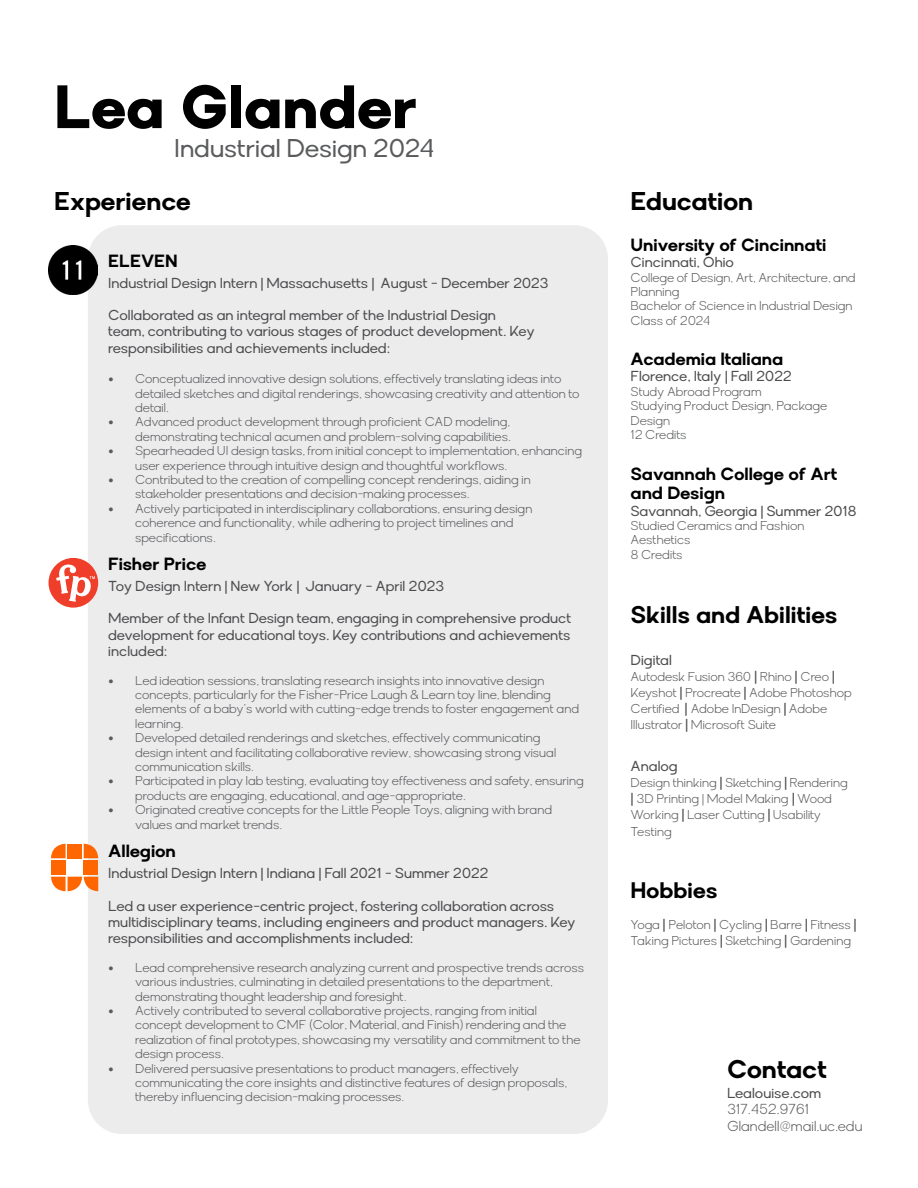
<style>
.page{position:relative;width:918px;height:1188px;background:#fff}
.page>*{position:absolute;margin:0;border:0;box-sizing:border-box;transform-origin:0 0}
.t1{font:700 57px "Solen";letter-spacing:-.015em;color:#000}
.t2{font:600 24px "Solen";letter-spacing:-.015em;color:#000}
.t3{font:24px "Solen";color:#5a5b5d}
.t4{font:600 22.5px "Solen";color:#000}
.t5{font:600 21px "Solen";letter-spacing:-.01em;color:#000}
.t6{font:600 16.5px/19.8px "Solen";letter-spacing:-.005em;color:#000}
.t7{font:13.5px/16.2px "Solen";color:#4d4d4f}
.t8{font:300 13.5px/16.2px "Solen";letter-spacing:.005em;color:#5a5b5d}
.t9{font:300 12px/14.4px "Solen";color:#5a5b5d}
.s1{font-weight:400;font-size:13.5px;color:#4d4d4f}
</style>
<div class="page">
<div style="left:88px;top:225px;width:520px;height:909px;background:#ececed;border-radius:34px"></div>
<div style="left:51px;top:860px;width:15px;height:15px;background:#f60"></div>
<div style="left:68px;top:844px;width:14px;height:14px;background:#f60"></div>
<div style="left:84px;top:860px;width:14px;height:15px;background:#f60"></div>
<svg style="left:51px;top:844px;width:15px;height:14px"></svg>
<svg style="left:51px;top:877px;width:47px;height:14px"></svg>
<svg style="left:84px;top:844px;width:14px;height:14px"></svg>
<div style="left:48px;top:558px;width:50px;height:50px;background:#ef3e29;border-radius:50%"></div>
<svg style="left:56px;top:564px;width:39px;height:38px"></svg>
<img style="left:49px;top:246px;width:48px;height:48px">
<h1 class="t1" style="left:54px;top:54px;width:365px">Lea Glander</h1>
<h2 class="t3" style="left:174px;top:126px;width:262px">Industrial Design 2024</h2>
<h2 class="t2" style="left:54px;top:178px;width:139px">Experience</h2>
<h3 class="t6" style="left:108px;top:251px;width:71px">ELEVEN</h3>
<p class="t7" style="left:108px;top:274px;width:442px">Industrial Design Intern | Massachusetts | August - December 2023</p>
<p class="t7" style="left:108px;top:307px;width:428px">Collaborated as an integral member of the Industrial Design team, contributing to various stages of product development. Key responsibilities and achievements included:</p>
<p class="t9" style="left:135px;top:371px;width:446px;text-indent:-27px">• Conceptualized innovative design solutions, effectively translating ideas into detailed sketches and digital renderings, showcasing creativity and attention to detail.</p>
<p class="t9" style="left:108px;top:414px;width:404px;text-align:right">• Advanced product development through proficient CAD modeling, demonstrating technical acumen and problem-solving capabilities.</p>
<p class="t9" style="left:135px;top:443px;width:448px;text-indent:-27px">• Spearheaded UI design tasks, from initial concept to implementation, enhancing user experience through intuitive design and thoughtful workflows.</p>
<p class="t9" style="left:135px;top:472px;width:397px;text-indent:-27px">• Contributed to the creation of compelling concept renderings, aiding in stakeholder presentations and decision-making processes.</p>
<p class="t9" style="left:135px;top:501px;width:399px;text-indent:-27px">• Actively participated in interdisciplinary collaborations, ensuring design coherence and functionality, while adhering to project timelines and specifications.</p>
<h3 class="t6" style="left:108px;top:554px;width:100px">Fisher Price</h3>
<p class="t7" style="left:108px;top:578px;width:337px">Toy Design Intern | New York | January - April 2023</p>
<p class="t7" style="left:108px;top:610px;width:465px;text-align:justify">Member of the Infant Design team, engaging in comprehensive product development for educational toys. Key contributions and achievements included:</p>
<p class="t9" style="left:135px;top:673px;width:445px;text-indent:-27px">• Led ideation sessions, translating research insights into innovative design concepts, particularly for the Fisher-Price Laugh &amp; Learn toy line, blending elements of a baby’s world with cutting-edge trends to foster engagement and learning.</p>
<p class="t9" style="left:135px;top:730px;width:422px;text-indent:-27px">• Developed detailed renderings and sketches, effectively communicating design intent and facilitating collaborative review, showcasing strong visual communication skills.</p>
<p class="t9" style="left:135px;top:773px;width:450px;text-indent:-27px">• Participated in play lab testing, evaluating toy effectiveness and safety, ensuring products are engaging, educational, and age-appropriate.</p>
<p class="t9" style="left:135px;top:802px;width:418px;text-indent:-27px">• Originated creative concepts for the Little People Toys, aligning with brand values and market trends.</p>
<h3 class="t6" style="left:108px;top:841px;width:69px">Allegion</h3>
<p class="t7" style="left:108px;top:865px;width:382px">Industrial Design Intern | Indiana | Fall 2021 - Summer 2022</p>
<p class="t7" style="left:108px;top:897px;width:469px">Led a user experience-centric project, fostering collaboration across multidisciplinary teams, including engineers and product managers. Key responsibilities and accomplishments included:</p>
<p class="t9" style="left:135px;top:960px;width:450px;text-indent:-27px">• Lead comprehensive research analyzing current and prospective trends across various industries, culminating in detailed presentations to the department, demonstrating thought leadership and foresight.</p>
<p class="t9" style="left:135px;top:1003px;width:447px;text-indent:-27px">• Actively contributed to several collaborative projects, ranging from initial concept development to CMF (Color, Material, and Finish) rendering and the realization of final prototypes, showcasing my versatility and commitment to the design process.</p>
<p class="t9" style="left:135px;top:1061px;width:433px;text-indent:-27px">• Delivered persuasive presentations to product managers, effectively communicating the core insights and distinctive features of design proposals, thereby influencing decision-making processes.</p>
<h2 class="t2" style="left:631px;top:178px;width:124px">Education</h2>
<h3 class="t6" style="left:631px;top:234px;width:197px">University of Cincinnati</h3>
<p class="t7" style="left:631px;top:254px;width:105px">Cincinnati, Ohio</p>
<p class="t9" style="left:631px;top:270px;width:227px">College of Design, Art, Architecture, and<br>Planning<br>Bachelor of Science in Industrial Design<br>Class of 2024</p>
<h3 class="t6" style="left:631px;top:349px;width:154px">Academia Italiana</h3>
<p class="t7" style="left:631px;top:368px;width:163px">Florence, Italy | Fall 2022</p>
<p class="t9" style="left:631px;top:384px;width:198px">Study Abroad Program<br>Studying Product Design, Package<br>Design<br>12 Credits</p>
<h3 class="t6" style="left:631px;top:463px;width:208px">Savannah College of Art and Design</h3>
<p class="t7" style="left:631px;top:502px;width:228px">Savannah, Georgia | Summer 2018</p>
<p class="t9" style="left:631px;top:518px;width:175px">Studied Ceramics and Fashion<br>Aesthetics<br>8 Credits</p>
<h3 class="t4" style="left:631px;top:594px;width:209px">Skills and Abilities</h3>
<p class="t7" style="left:631px;top:651px;width:43px">Digital</p>
<p class="t9" style="left:631px;top:668px;width:223px;line-height:16.2px">Autodesk Fusion 360 <span class="s1">|</span> Rhino <span class="s1">|</span> Creo <span class="s1">| </span>Keyshot <span class="s1">|</span> Procreate <span class="s1">|</span> Adobe Photoshop Certified <span class="s1">|</span> Adobe InDesign <span class="s1">|</span> Adobe Illustrator <span class="s1">|</span> Microsoft Suite</p>
<p class="t7" style="left:631px;top:757px;width:48px">Analog</p>
<p class="t9" style="left:631px;top:774px;width:219px;line-height:16.2px">Design thinking <span class="s1">|</span> Sketching <span class="s1">|</span> Rendering <span class="s1">|</span> 3D Printing | Model Making <span class="s1">|</span> Wood<br>Working <span class="s1">|</span> Laser Cutting <span class="s1">|</span> Usability<br>Testing</p>
<h3 class="t5" style="left:631px;top:871px;width:89px">Hobbies</h3>
<p class="t9" style="left:631px;top:916px;width:227px;line-height:16.2px">Yoga <span class="s1">|</span> Peloton <span class="s1">|</span> Cycling <span class="s1">|</span> Barre <span class="s1">|</span> Fitness <span class="s1">|<br></span>Taking Pictures <span class="s1">|</span> Sketching <span class="s1">|</span> Gardening</p>
<h2 class="t2" style="left:727px;top:1046px;width:102px">Contact</h2>
<p class="t7" style="left:727px;top:1085px;width:96px">Lealouise.com</p>
<p class="t8" style="left:727px;top:1101px;width:137px">317.452.9761<br>Glandell@mail.uc.edu</p>
</div>
